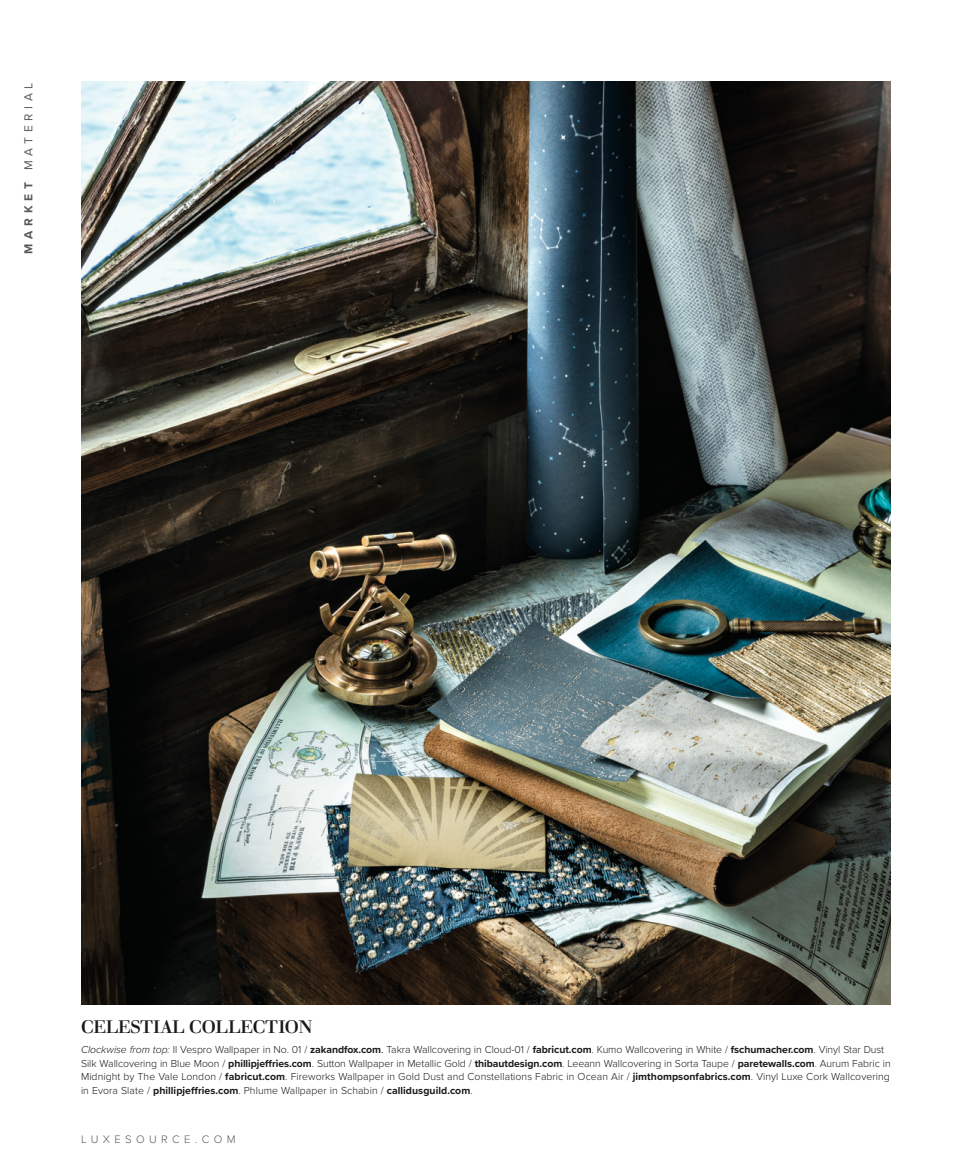
<style>
.page{position:relative;width:972px;height:1175px;background:#fff}
.page>*{position:absolute;margin:0;border:0;box-sizing:border-box;transform-origin:0 0}
.t1{font:500 18px "Walbaum 18 pt";letter-spacing:-.02em;color:#1a1a1a}
.t2{font:12px "Proxima Nova";letter-spacing:.39em;color:#585a5a}
.t3{font:300 11.25px "Proxima Nova";letter-spacing:.39em;color:#585a5a}
.t4{font:300 10.5px/13.5px "Proxima Nova";letter-spacing:-.005em;color:#1a1a1a}
.s1{font-weight:700}
.s2{font-style:italic}
.s3{font-weight:400}
</style>
<div class="page">
<img style="left:81px;top:81px;width:810px;height:923px">
<p class="t2" style="left:22px;top:254px;width:173px;rotate:-90deg"><span class="s1">MARKET</span> MATERIAL</p>
<h1 class="t1" style="left:81px;top:1012px;width:233px">CELESTIAL COLLECTION</h1>
<p class="t4" style="left:81px;top:1043px;width:811px"><span class="s2">Clockwise from top:</span> Il Vespro Wallpaper in No. 01 / <span class="s1">zakandfox.com</span><span class="s3">.</span> Takra Wallcovering in Cloud-01 / <span class="s1">fabricut.com</span>. Kumo Wallcovering in White / <span class="s1">fschumacher.com</span>. Vinyl Star Dust Silk Wallcovering in Blue Moon / <span class="s1">phillipjeffries.com</span>. Sutton Wallpaper in Metallic Gold / <span class="s1">thibautdesign.com</span>. Leeann Wallcovering in Sorta Taupe / <span class="s1">paretewalls.com</span>. Aurum Fabric in Midnight by The Vale London / <span class="s1">fabricut.com</span>. Fireworks Wallpaper in Gold Dust and Constellations Fabric in Ocean Air / <span class="s1">jimthompsonfabrics.com</span>. Vinyl Luxe Cork Wallcovering in Evora Slate / <span class="s1">phillipjeffries.com</span>. Phlume Wallpaper in Schabin / <span class="s1">callidusguild.com</span>.</p>
<p class="t3" style="left:81px;top:1133px;width:156px">LUXESOURCE.COM</p>
</div>
